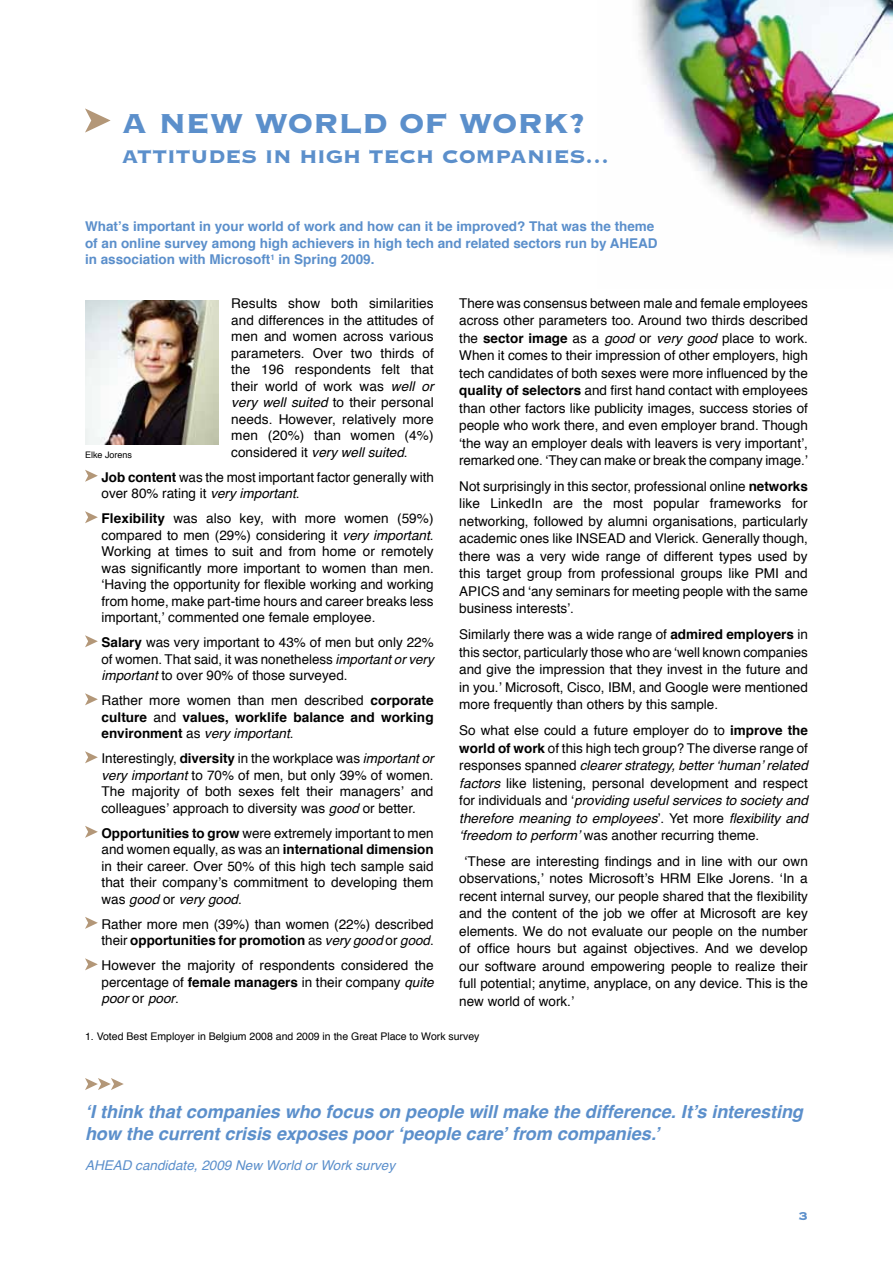
<style>
.page{position:relative;width:893px;height:1263px;background:#fff}
.page>*{position:absolute;margin:0;border:0;box-sizing:border-box;transform-origin:0 0}
.t1{font:36px "Copperplate Gothic Std 33 BC";letter-spacing:-.02em;color:#5b8fcb}
.t2{font:24px "Copperplate Gothic Std 33 BC";letter-spacing:-.015em;color:#5b8fcb}
.t3{font:italic 700 18px/22.5px "Helvetica";color:#5b8fcb}
.t4{font:15px "Copperplate Gothic Std 33 BC";color:#5b8fcb}
.t5{font:13.5px/17.4px "Helvetica";color:#000;text-align:justify}
.t6{font:700 13.5px/16.5px "Helvetica";color:#5b8fcb}
.t7{font:700 13.5px/16.5px "Helvetica";letter-spacing:.005em;color:#000;text-align:justify}
.t8{font:italic 13.5px "Helvetica";color:#5b8fcb}
.t9{font:10.5px "Helvetica";color:#000}
.t10{font:9px "Helvetica";color:#000}
.s1{font-style:italic}
.s2{font-weight:700}
.s3{font-weight:400}
.s4{font-weight:400;font-style:italic}
</style>
<div class="page">
<img style="left:638px;top:0;width:255px;height:253px">
<svg style="left:85px;top:108px;width:26px;height:25px"></svg>
<svg style="left:85px;top:470px;width:13px;height:12px"></svg>
<svg style="left:85px;top:511px;width:13px;height:12px"></svg>
<svg style="left:85px;top:635px;width:13px;height:12px"></svg>
<svg style="left:85px;top:693px;width:13px;height:12px"></svg>
<svg style="left:85px;top:751px;width:13px;height:12px"></svg>
<svg style="left:85px;top:826px;width:13px;height:12px"></svg>
<svg style="left:85px;top:917px;width:13px;height:12px"></svg>
<svg style="left:85px;top:958px;width:13px;height:12px"></svg>
<svg style="left:85px;top:1078px;width:39px;height:12px"></svg>
<img style="left:85px;top:300px;width:134px;height:145px">
<h1 class="t1" style="left:121px;top:105px;width:466px">A new world of work?</h1>
<h2 class="t2" style="left:121px;top:144px;width:489px">Attitudes in high tech companies…</h2>
<p class="t6" style="left:85px;top:218px;width:574px">What’s important in your world of work and how can it be improved? That was the theme of an online survey among high achievers in high tech and related sectors run by AHEAD in association with Microsoft<sup>1</sup> in Spring 2009.</p>
<p class="t5" style="left:231px;top:296px;width:204px;line-height:16.5px">Results show both similarities and differences in the attitudes of men and women across various parameters. Over two thirds of the 196 respondents felt that their world of work was <span class="s1">well or very well suited</span> to their personal needs. However, relatively more men (20%) than women (4%) considered it <span class="s1">very well suited</span>.</p>
<p class="t5" style="left:102px;top:469px;width:334px;line-height:16.5px"><span class="s2">Job content</span> was the most important factor generally with over 80% rating it <span class="s1">very important</span>.</p>
<p class="t5" style="left:102px;top:511px;width:334px;line-height:16.5px"><span class="s2">Flexibility</span> was also key, with more women (59%) compared to men (29%) considering it <span class="s1">very important</span>.<br>Working at times to suit and from home or remotely was significantly more important to women than men. ‘Having the opportunity for flexible working and working from home, make part-time hours and career breaks less important,’ commented one female employee.</p>
<p class="t5" style="left:102px;top:635px;width:334px;line-height:16.5px"><span class="s2">Salary</span> was very important to 43% of men but only 22% of women. That said, it was nonetheless <span class="s1">important or very important</span> to over 90% of those surveyed.</p>
<p class="t7" style="left:102px;top:692px;width:334px"><span class="s3">Rather more women than men described</span> corporate culture <span class="s3">and</span> values, worklife balance and working environment <span class="s3">as</span> <span class="s4">very important</span><span class="s3">.</span></p>
<p class="t5" style="left:102px;top:751px;width:334px;line-height:16.5px">Interestingly, <span class="s2">diversity</span> in the workplace was <span class="s1">important or very important</span> to 70% of men, but only 39% of women.<br>The majority of both sexes felt their managers’ and colleagues’ approach to diversity was <span class="s1">good</span> or better.</p>
<p class="t5" style="left:102px;top:825px;width:334px;line-height:16.5px"><span class="s2">Opportunities to grow</span> were extremely important to men and women equally, as was an <span class="s2">international dimension </span>in their career. Over 50% of this high tech sample said that their company’s commitment to developing them was <span class="s1">good</span> or <span class="s1">very good</span>.</p>
<p class="t5" style="left:102px;top:916px;width:334px;line-height:16.5px">Rather more men (39%) than women (22%) described their <span class="s2">opportunities for promotion</span> as <span class="s1">very good</span> or <span class="s1">good</span>.</p>
<p class="t5" style="left:102px;top:958px;width:334px;line-height:16.5px">However the majority of respondents considered the percentage of <span class="s2">female managers</span> in their company <span class="s1">quite poor</span> or <span class="s1">poor</span>.</p>
<p class="t10" style="left:85px;top:447px;width:49px">Elke Jorens</p>
<p class="t5" style="left:459px;top:295px;width:350px">There was consensus between male and female employees across other parameters too. Around two thirds described the <span class="s2">sector image</span> as a <span class="s1">good</span> or <span class="s1">very good</span> place to work.<br>When it comes to their impression of other employers, high tech candidates of both sexes were more influenced by the <span class="s2">quality of selectors</span> and first hand contact with employees than other factors like publicity images, success stories of people who work there, and even employer brand. Though ‘the way an employer deals with leavers is very important’, remarked one. ‘They can make or break the company image.’</p>
<p class="t5" style="left:459px;top:478px;width:350px">Not surprisingly in this sector, professional online <span class="s2">networks </span>like LinkedIn are the most popular frameworks for networking, followed by alumni organisations, particularly academic ones like INSEAD and Vlerick. Generally though, there was a very wide range of different types used by this target group from professional groups like PMI and APICS and ‘any seminars for meeting people with the same business interests’.</p>
<p class="t5" style="left:459px;top:626px;width:350px">Similarly there was a wide range of <span class="s2">admired employers</span> in this sector, particularly those who are ‘well known companies and give the impression that they invest in the future and in you.’ Microsoft, Cisco, IBM, and Google were mentioned more frequently than others by this sample.</p>
<p class="t5" style="left:459px;top:722px;width:350px">So what else could a future employer do to <span class="s2">improve the world of work</span> of this high tech group? The diverse range of responses spanned <span class="s1">clearer strategy, better ‘human’ related factors</span> like listening, personal development and respect for individuals and ‘<span class="s1">providing useful services to society and therefore meaning to employees</span>’. Yet more <span class="s1">flexibility and ‘freedom to perform’</span> was another recurring theme.</p>
<p class="t5" style="left:459px;top:853px;width:350px;text-indent:5px">‘These are interesting findings and in line with our own observations,’ notes Microsoft’s HRM Elke Jorens. ‘In a recent internal survey, our people shared that the flexibility and the content of the job we offer at Microsoft are key elements. We do not evaluate our people on the number of office hours but against objectives. And we develop our software around empowering people to realize their full potential; anytime, anyplace, on any device. This is the new world of work.’</p>
<p class="t9" style="left:85px;top:1028px;width:396px">1. Voted Best Employer in Belgium 2008 and 2009 in the Great Place to Work survey</p>
<h3 class="t3" style="left:85px;top:1100px;width:719px">‘I think that companies who focus on people will make the difference. It’s interesting how the current crisis exposes poor ‘people care’ from companies.’</h3>
<p class="t8" style="left:85px;top:1154px;width:312px">AHEAD candidate, 2009 New World or Work survey</p>
<p class="t4" style="left:799px;top:1209px;width:11px">3</p>
</div>
